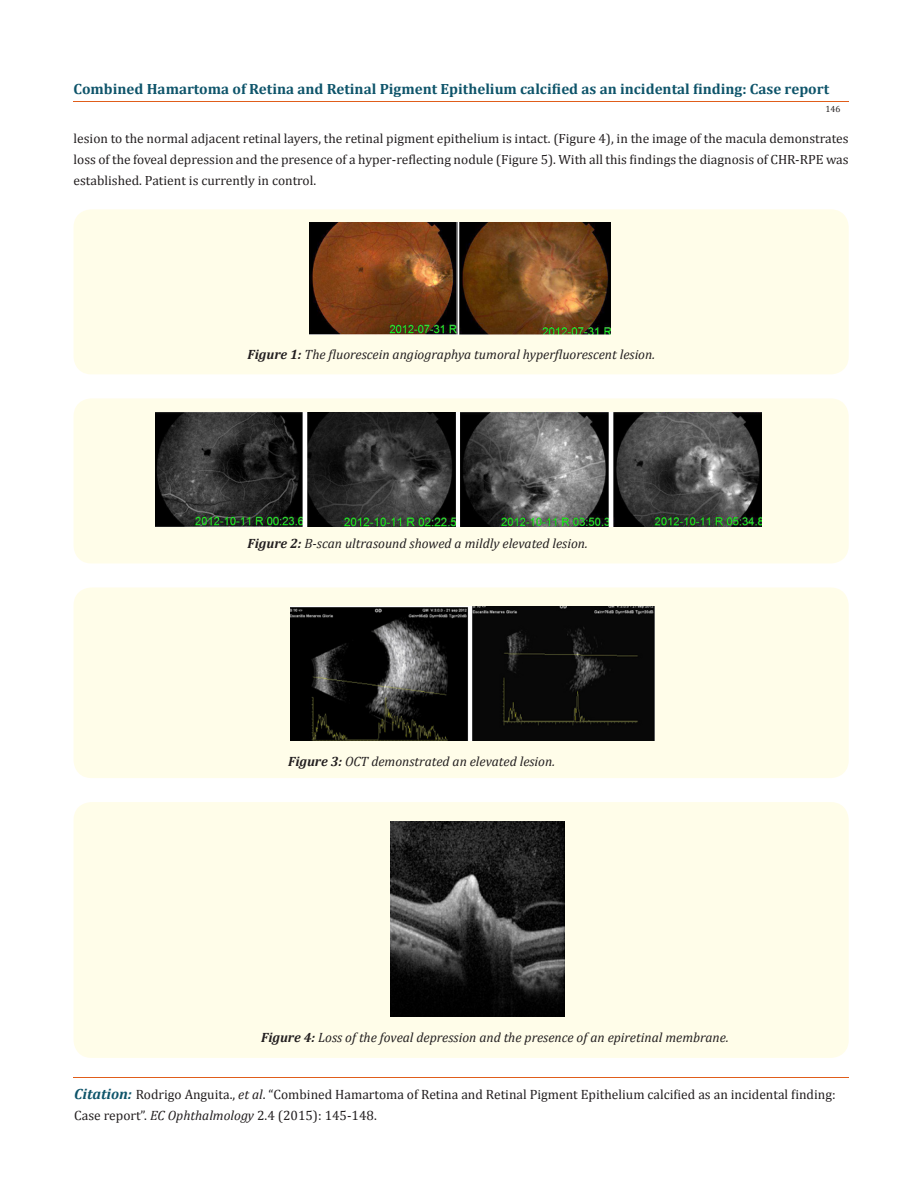
<style>
.page{position:relative;width:917px;height:1190px;background:#fff}
.page>*{position:absolute;margin:0;border:0;box-sizing:border-box;transform-origin:0 0}
.t1{font:700 14.85px "Cambria";color:#0e546a}
.t2{font:italic 13.5px "Cambria";color:#231f20}
.t3{font:13.5px/21px "Cambria";color:#231f20}
.t4{font:13.35px/21px "Cambria";color:#231f20;text-align:justify}
.t5{font:9px "Cambria";color:#231f20}
.s1{font-weight:700}
.s2{font-weight:700;font-style:italic;font-size:14.85px;color:#0e546a}
.s3{font-style:italic}
</style>
<div class="page">
<hr style="left:74px;top:102px;width:774px;height:1px;background:#e05d1a">
<hr style="left:74px;top:1077px;width:774px;height:1px;background:#e05d1a">
<div style="left:77px;top:213px;width:768px;height:158px;background:#fffde9;border-radius:14px"></div>
<div style="left:74px;top:209px;width:774px;height:165px;border:8px solid #fffde9;border-radius:14px"></div>
<div style="left:77px;top:591px;width:768px;height:183px;background:#fffde9;border-radius:14px"></div>
<div style="left:74px;top:587px;width:774px;height:191px;border:8px solid #fffde9;border-radius:14px"></div>
<div style="left:77px;top:806px;width:768px;height:248px;background:#fffde9;border-radius:14px"></div>
<div style="left:74px;top:802px;width:774px;height:256px;border:8px solid #fffde9;border-radius:14px"></div>
<div style="left:77px;top:402px;width:768px;height:158px;background:#fffde9;border-radius:14px"></div>
<div style="left:74px;top:398px;width:774px;height:165px;border:8px solid #fffde9;border-radius:14px"></div>
<img style="left:309px;top:223px;width:302px;height:111px">
<img style="left:290px;top:606px;width:364px;height:134px">
<img style="left:390px;top:821px;width:174px;height:195px">
<img style="left:155px;top:412px;width:606px;height:114px">
<p class="t1" style="left:74px;top:79px;width:757px">Combined Hamartoma of Retina and Retinal Pigment Epithelium calcified as an incidental finding: Case report</p>
<p class="t5" style="left:825px;top:104px;width:16px">146</p>
<p class="t4" style="left:74px;top:128px;width:776px">lesion to the normal adjacent retinal layers, the retinal pigment epithelium is intact. (Figure 4), in the image of the macula demonstrates loss of the foveal depression and the presence of a hyper-reflecting nodule (Figure 5). With all this findings the diagnosis of CHR-RPE was established. Patient is currently in control.</p>
<p class="t2" style="left:248px;top:345px;width:409px"><span class="s1">Figure 1:</span> The fluorescein angiographya tumoral hyperfluorescent lesion.</p>
<p class="t2" style="left:248px;top:534px;width:341px"><span class="s1">Figure 2:</span> B-scan ultrasound showed a mildly elevated lesion.</p>
<p class="t2" style="left:288px;top:752px;width:268px"><span class="s1">Figure 3:</span> OCT demonstrated an elevated lesion.</p>
<p class="t2" style="left:261px;top:1028px;width:469px"><span class="s1">Figure 4:</span> Loss of the foveal depression and the presence of an epiretinal membrane.</p>
<p class="t3" style="left:74px;top:1083px;width:762px"><span class="s2">Citation:</span> Rodrigo Anguita., <span class="s3">et al</span>. “Combined Hamartoma of Retina and Retinal Pigment Epithelium calcified as an incidental finding:<br>Case report”. <span class="s3">EC Ophthalmology</span> 2.4 (2015): 145-148.</p>
</div>
